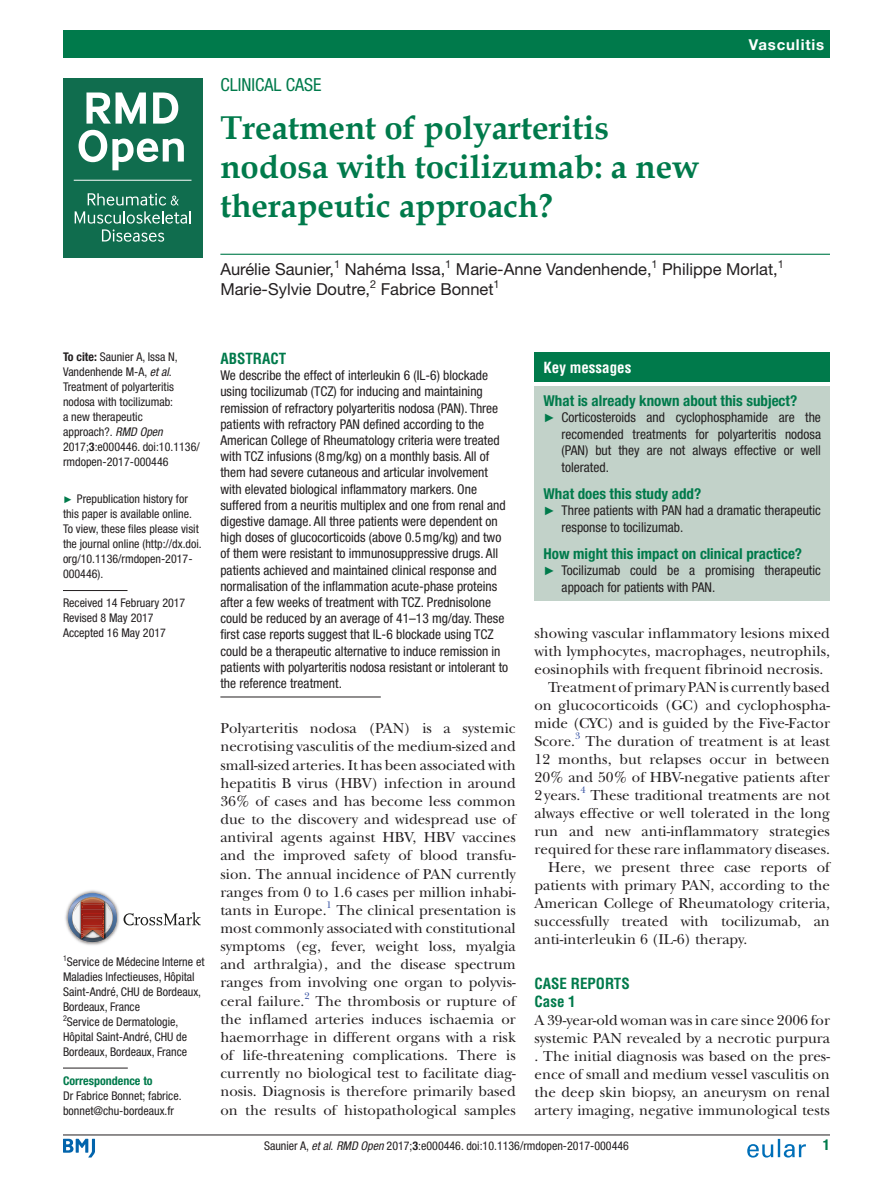
<style>
.page{position:relative;width:893px;height:1191px;background:#fff}
.page>*{position:absolute;margin:0;border:0;box-sizing:border-box;transform-origin:0 0}
.t1{font:700 33px/39px "Book Antiqua";color:#007a4b}
.t2{font:condensed 18px "Helvetica Neue LT Std";color:#007a4b}
.t3{font:16.5px "Helvetica Neue LT Std";color:#231f20}
.t4{font:15px/18.1px "New Baskerville";color:#231f20;text-align:justify}
.t5{font:700 condensed 15px "Helvetica Neue LT Std";color:#007a4b}
.t6{font:700 condensed 15px/18px "Helvetica";color:#007a4b}
.t7{font:700 condensed 15px "Helvetica";color:#fff}
.t8{font:700 15px "Helvetica Neue LT Std";letter-spacing:.055em;color:#fff}
.t9{font:condensed 13.5px/16.2px "Helvetica Neue LT Std";color:#231f20}
.t10{font:condensed 12px/15px "Helvetica Neue LT Std";color:#231f20}
.t11{font:700 condensed 12px "Helvetica Neue LT Std";color:#007a4b}
.t12{font:10.95px "Helvetica Neue LT Std";color:#231f20}
.t13{font:9.9px "New Baskerville";color:#3853a3}
.t14{font:condensed 7.95px "Helvetica Neue LT Std";color:#231f20}
.s1{font-weight:700}
.s2{font-style:italic}
.s3{font-family:"Arial";font-stretch:normal;font-size:9.75px;color:#007a4b}
.s4{font-family:"Arial";font-stretch:normal;font-size:12px;color:#007a4b}
</style>
<div class="page">
<hr style="left:63px;top:1134px;width:767px;height:1px;background:#231f20">
<svg style="left:747px;top:1138px;width:59px;height:19px"></svg>
<svg style="left:63px;top:1138px;width:32px;height:19px"></svg>
<hr style="left:220px;top:696px;width:161px;height:1px;background:#231f20">
<hr style="left:220px;top:254px;width:610px;height:1px;background:#007a4b">
<hr style="left:63px;top:590px;width:65px;height:1px;background:#231f20">
<hr style="left:63px;top:1067px;width:65px;height:1px;background:#231f20">
<img style="left:65px;top:890px;width:54px;height:55px">
<svg style="left:68px;top:893px;width:49px;height:49px;background:#a8878a"></svg>
<svg style="left:124px;top:912px;width:77px;height:13px"></svg>
<div style="left:63px;top:78px;width:139px;height:179px;background:#106d4e"></div>
<svg style="left:86px;top:92px;width:60px;height:32px"></svg>
<svg style="left:153px;top:92px;width:25px;height:32px"></svg>
<svg style="left:79px;top:130px;width:105px;height:40px"></svg>
<hr style="left:74px;top:180px;width:117px;height:1px;background:#fff">
<svg style="left:88px;top:193px;width:91px;height:12px"></svg>
<svg style="left:75px;top:211px;width:116px;height:31px"></svg>
<div style="left:63px;top:31px;width:767px;height:27px;background:#007a4b"></div>
<div style="left:535px;top:352px;width:295px;height:30px;background:#007a4b"></div>
<div style="left:535px;top:386px;width:295px;height:215px;background:#c2d2c9"></div>
<p class="t8" style="left:749px;top:35px;width:77px">Vasculitis</p>
<p class="t2" style="left:220px;top:74px;width:18px">Clinical</p>
<p class="t2" style="left:286px;top:74px;width:37px">case</p>
<h1 class="t1" style="left:220px;top:108px;width:481px">Treatment of polyarteritis nodosa with tocilizumab: a new therapeutic approach?</h1>
<p class="t3" style="left:220px;top:260px;width:115px">Aurélie Saunier,</p>
<p class="t12" style="left:334px;top:258px;width:8px">1</p>
<p class="t3" style="left:345px;top:260px;width:102px">Nahéma Issa,</p>
<p class="t12" style="left:445px;top:258px;width:8px">1</p>
<p class="t3" style="left:456px;top:260px;width:197px">Marie-Anne Vandenhende,</p>
<p class="t12" style="left:652px;top:258px;width:8px">1</p>
<p class="t3" style="left:662px;top:260px;width:117px">Philippe Morlat,</p>
<p class="t12" style="left:778px;top:258px;width:8px">1</p>
<p class="t3" style="left:220px;top:279px;width:151px">Marie-Sylvie Doutre,</p>
<p class="t12" style="left:370px;top:277px;width:8px">2</p>
<p class="t3" style="left:381px;top:279px;width:114px">Fabrice Bonnet</p>
<p class="t12" style="left:494px;top:277px;width:8px">1</p>
<p class="t10" style="left:63px;top:349px;width:138px"><span class="s1">To cite:</span> Saunier A, Issa N,<br>Vandenhende M-A, <span class="s2">et al</span>.<br>Treatment of polyarteritis nodosa with tocilizumab:<br>a new therapeutic<br>approach?. <span class="s2">RMD Open<br></span>2017;<span class="s1">3</span>:e000446. doi:10.1136/ rmdopen-2017-000446</p>
<p class="t10" style="left:63px;top:491px;width:140px"><span class="s3">►</span> Prepublication history for this paper is available online.<br>To view, these files please visit the journal online (http://dx.doi. org/10.1136/rmdopen-2017-<br>000446).</p>
<p class="t10" style="left:63px;top:595px;width:124px">Received 14 February 2017<br>Revised 8 May 2017<br>Accepted 16 May 2017</p>
<p class="t14" style="left:63px;top:953px;width:5px">1</p>
<p class="t10" style="left:63px;top:954px;width:143px;text-indent:4px">Service de Médecine Interne et<br>Maladies Infectieuses, Hôpital<br>Saint-André, CHU de Bordeaux,<br>Bordeaux, France</p>
<p class="t14" style="left:63px;top:1013px;width:5px">2</p>
<p class="t10" style="left:63px;top:1014px;width:126px;text-align:center">Service de Dermatologie,<br>Hôpital Saint-André, CHU de<br>Bordeaux, Bordeaux, France</p>
<p class="t11" style="left:63px;top:1073px;width:91px">Correspondence to</p>
<p class="t10" style="left:63px;top:1088px;width:120px">Dr Fabrice Bonnet; fabrice. bonnet@chu-bordeaux.fr</p>
<p class="t6" style="left:220px;top:349px;width:67px">ABSTRACT</p>
<p class="t9" style="left:220px;top:367px;width:289px">We describe the effect of interleukin 6 (IL-6) blockade using tocilizumab (TCZ) for inducing and maintaining remission of refractory polyarteritis nodosa (PAN). Three patients with refractory PAN defined according to the American College of Rheumatology criteria were treated with TCZ infusions (8mg/kg) on a monthly basis. All of them had severe cutaneous and articular involvement with elevated biological inflammatory markers. One suffered from a neuritis multiplex and one from renal and digestive damage. All three patients were dependent on high doses of glucocorticoids (above 0.5mg/kg) and two of them were resistant to immunosuppressive drugs. All patients achieved and maintained clinical response and normalisation of the inflammation acute-phase proteins after a few weeks of treatment with TCZ. Prednisolone could be reduced by an average of 41–13 mg/day. These first case reports suggest that IL-6 blockade using TCZ could be a therapeutic alternative to induce remission in patients with polyarteritis nodosa resistant or intolerant to the reference treatment.</p>
<p class="t4" style="left:220px;top:719px;width:297px">Polyarteritis nodosa (PAN) is a systemic necrotising vasculitis of the medium-sized and small-sized arteries. It has been associated with hepatitis B virus (HBV) infection in around 36% of cases and has become less common due to the discovery and widespread use of antiviral agents against HBV, HBV vaccines and the improved safety of blood transfu&shy;sion. The annual incidence of PAN currently ranges from 0 to 1.6 cases per million inhabi&shy;tants in Europe.</p>
<p class="t13" style="left:327px;top:899px;width:7px">1</p>
<p class="t4" style="left:220px;top:901px;width:297px;text-indent:116px">The clinical presentation is most commonly associated with constitutional symptoms (eg, fever, weight loss, myalgia and arthralgia), and the disease spectrum ranges from involving one organ to polyvis&shy;ceral failure.</p>
<p class="t13" style="left:304px;top:990px;width:7px">2</p>
<p class="t4" style="left:220px;top:991px;width:297px;text-indent:95px">The thrombosis or rupture of the inflamed arteries induces ischaemia or haemorrhage in different organs with a risk of life-threatening complications. There is currently no biological test to facilitate diag&shy;nosis. Diagnosis is therefore primarily based on the results of histopathological samples</p>
<p class="t7" style="left:544px;top:358px;width:89px">KEY MESSAGES</p>
<p class="t5" style="left:544px;top:391px;width:255px">What is already known about this subject?</p>
<p class="t9" style="left:562px;top:409px;width:261px;text-align:justify;text-indent:-18px"><span class="s4">►</span> Corticosteroids and cyclophosphamide are the recomended treatments for polyarteritis nodosa (PAN) but they are not always effective or well tolerated.</p>
<p class="t5" style="left:544px;top:484px;width:159px">What does this study add?</p>
<p class="t9" style="left:562px;top:502px;width:261px;text-indent:-18px"><span class="s4">►</span> Three patients with PAN had a dramatic therapeutic response to tocilizumab.</p>
<p class="t5" style="left:544px;top:544px;width:260px">How might this impact on clinical practice?</p>
<p class="t9" style="left:562px;top:562px;width:261px;text-indent:-18px"><span class="s4">►</span> Tocilizumab could be a promising therapeutic appoach for patients with PAN.</p>
<p class="t4" style="left:535px;top:624px;width:297px">showing vascular inflammatory lesions mixed</p>
<p class="t4" style="left:535px;top:642px;width:297px">with lymphocytes, macrophages, neutrophils,</p>
<p class="t4" style="left:535px;top:660px;width:290px">eosinophils with frequent fibrinoid necrosis.</p>
<p class="t4" style="left:548px;top:678px;width:283px">Treatment of primary PAN is currently based</p>
<p class="t4" style="left:535px;top:696px;width:297px">on glucocorticoids (GC) and cyclophospha-</p>
<p class="t4" style="left:535px;top:714px;width:297px">mide (CYC) and is guided by the Five-Factor</p>
<p class="t4" style="left:535px;top:732px;width:42px">Score.</p>
<p class="t13" style="left:575px;top:730px;width:7px">3</p>
<p class="t4" style="left:535px;top:732px;width:297px;text-indent:51px">The duration of treatment is at least 12 months, but relapses occur in between 20% and 50% of HBV-negative patients after 2years.</p>
<p class="t13" style="left:580px;top:784px;width:7px">4</p>
<p class="t4" style="left:590px;top:786px;width:241px">These traditional treatments are not</p>
<p class="t4" style="left:535px;top:804px;width:297px">always effective or well tolerated in the long</p>
<p class="t4" style="left:535px;top:822px;width:297px">run and new anti-inflammatory strategies</p>
<p class="t4" style="left:535px;top:840px;width:297px">required for these rare inflammatory diseases.</p>
<p class="t4" style="left:548px;top:858px;width:283px">Here, we present three case reports of</p>
<p class="t4" style="left:535px;top:876px;width:297px">patients with primary PAN, according to the</p>
<p class="t4" style="left:535px;top:894px;width:297px">American College of Rheumatology criteria,</p>
<p class="t4" style="left:535px;top:912px;width:297px">successfully treated with tocilizumab, an</p>
<p class="t4" style="left:535px;top:930px;width:214px">anti-interleukin 6 (IL-6) therapy.</p>
<p class="t6" style="left:535px;top:974px;width:97px">CASE REPORTS<br>CASE 1</p>
<p class="t4" style="left:535px;top:1011px;width:297px">A 39-year-old woman was in care since 2006 for systemic PAN revealed by a necrotic purpura . The initial diagnosis was based on the pres&shy;ence of small and medium vessel vasculitis on the deep skin biopsy, an aneurysm on renal artery imaging, negative immunological tests</p>
<p class="t10" style="left:264px;top:1137px;width:366px">Saunier A, <span class="s2">et al</span>. <span class="s2">RMD Open</span> 2017;<span class="s1">3</span>:e000446. doi:10.1136/rmdopen-2017-000446</p>
<p class="t5" style="left:823px;top:1135px;width:9px">1</p>
</div>
